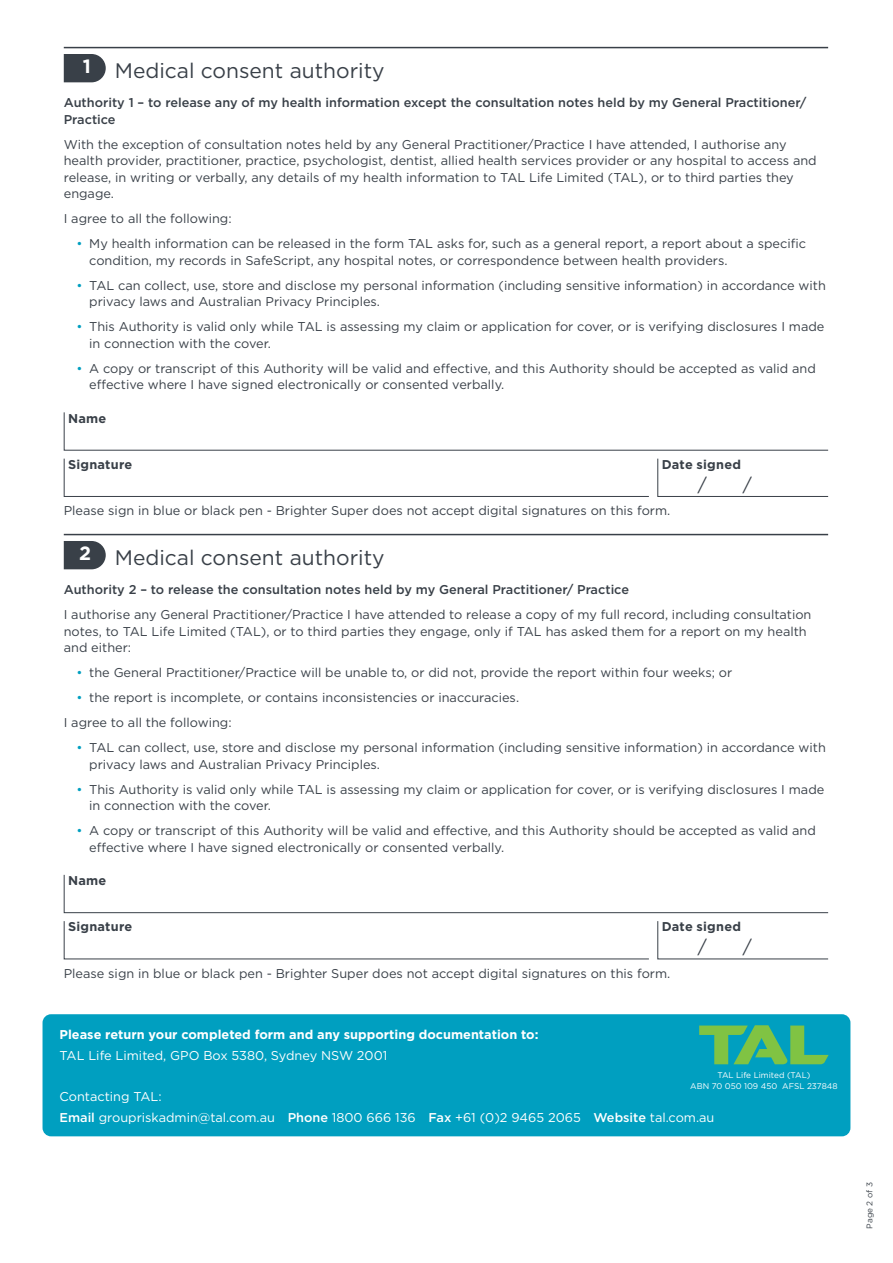
<style>
.page{position:relative;width:893px;height:1263px;background:#fff}
.page>*{position:absolute;margin:0;border:0;box-sizing:border-box;transform-origin:0 0}
.t1{font:21px "Gotham";color:#394048}
.t2{font:18px "Gotham";color:#394048}
.t3{font:12.75px/16.5px "Gotham";color:#394048}
.t4{font:500 12.75px/16.5px "Gotham";color:#394048}
.t5{font:12.75px/20.7px "Gotham";color:#fff}
.t6{font:700 12.75px "Gotham";color:#fff}
.t7{font:700 12.75px "Gotham";letter-spacing:.02em;color:#394048}
.t8{font:8.25px/11.2px "Gotham";color:#fff;text-align:center}
.t9{font:8.25px "Gotham";color:#394048}
.s1{color:#009fc0}
.s2{font-weight:500}
</style>
<div class="page">
<hr style="left:64px;top:47px;width:764px;height:1px;background:#394048">
<svg style="left:64px;top:54px;width:42px;height:28px"></svg>
<svg style="left:63px;top:412px;width:766px;height:39px"></svg>
<svg style="left:63px;top:458px;width:586px;height:39px"></svg>
<svg style="left:657px;top:458px;width:172px;height:39px"></svg>
<hr style="left:64px;top:534px;width:764px;height:1px;background:#394048">
<svg style="left:64px;top:541px;width:42px;height:28px"></svg>
<svg style="left:63px;top:874px;width:766px;height:39px"></svg>
<svg style="left:63px;top:921px;width:586px;height:39px"></svg>
<svg style="left:657px;top:921px;width:172px;height:39px"></svg>
<div style="left:43px;top:1014px;width:807px;height:122px;background:#009fc0;border-radius:9px"></div>
<svg style="left:699px;top:1025px;width:130px;height:39px"></svg>
<h1 class="t1" style="left:83px;top:57px;width:303px"><sup>1</sup> Medical consent authority</h1>
<p class="t4" style="left:64px;top:94px;width:744px">Authority 1 – to release any of my health information except the consultation notes held by my General Practitioner/<br>Practice</p>
<p class="t3" style="left:64px;top:136px;width:754px">With the exception of consultation notes held by any General Practitioner/Practice I have attended, I authorise any health provider, practitioner, practice, psychologist, dentist, allied health services provider or any hospital to access and release, in writing or verbally, any details of my health information to TAL Life Limited (TAL), or to third parties they engage.</p>
<p class="t3" style="left:64px;top:210px;width:169px">I agree to all the following:</p>
<p class="t3" style="left:89px;top:235px;width:718px;text-indent:-13px"><span class="s1">•</span> My health information can be released in the form TAL asks for, such as a general report, a report about a specific condition, my records in SafeScript, any hospital notes, or correspondence between health providers.</p>
<p class="t3" style="left:89px;top:277px;width:738px;text-indent:-13px"><span class="s1">•</span> TAL can collect, use, store and disclose my personal information (including sensitive information) in accordance with privacy laws and Australian Privacy Principles.</p>
<p class="t3" style="left:89px;top:318px;width:737px;text-indent:-13px"><span class="s1">•</span> This Authority is valid only while TAL is assessing my claim or application for cover, or is verifying disclosures I made in connection with the cover.</p>
<p class="t3" style="left:89px;top:360px;width:728px;text-indent:-13px"><span class="s1">•</span> A copy or transcript of this Authority will be valid and effective, and this Authority should be accepted as valid and effective where I have signed electronically or consented verbally.</p>
<p class="t7" style="left:68px;top:410px;width:40px">Name</p>
<p class="t7" style="left:68px;top:456px;width:66px">Signature</p>
<p class="t7" style="left:662px;top:456px;width:81px">Date signed</p>
<h2 class="t2" style="left:698px;top:473px;width:11px">/</h2>
<h2 class="t2" style="left:743px;top:473px;width:11px">/</h2>
<p class="t3" style="left:64px;top:502px;width:608px">Please sign in blue or black pen - Brighter Super does not accept digital signatures on this form.</p>
<h1 class="t1" style="left:79px;top:544px;width:307px"><sup>2</sup> Medical consent authority</h1>
<p class="t4" style="left:64px;top:581px;width:567px">Authority 2 – to release the consultation notes held by my General Practitioner/ Practice</p>
<p class="t3" style="left:64px;top:606px;width:749px">I authorise any General Practitioner/Practice I have attended to release a copy of my full record, including consultation notes, to TAL Life Limited (TAL), or to third parties they engage, only if TAL has asked them for a report on my health and either:</p>
<p class="t3" style="left:77px;top:664px;width:657px"><span class="s1">•</span> the General Practitioner/Practice will be unable to, or did not, provide the report within four weeks; or</p>
<p class="t3" style="left:64px;top:685px;width:457px;line-height:25px;text-indent:13px"><span class="s1">•</span> the report is incomplete, or contains inconsistencies or inaccuracies.<br>I agree to all the following:</p>
<p class="t3" style="left:89px;top:739px;width:738px;text-indent:-13px"><span class="s1">•</span> TAL can collect, use, store and disclose my personal information (including sensitive information) in accordance with privacy laws and Australian Privacy Principles.</p>
<p class="t3" style="left:89px;top:781px;width:737px;text-indent:-13px"><span class="s1">•</span> This Authority is valid only while TAL is assessing my claim or application for cover, or is verifying disclosures I made in connection with the cover.</p>
<p class="t3" style="left:89px;top:822px;width:728px;text-indent:-13px"><span class="s1">•</span> A copy or transcript of this Authority will be valid and effective, and this Authority should be accepted as valid and effective where I have signed electronically or consented verbally.</p>
<p class="t7" style="left:68px;top:872px;width:40px">Name</p>
<p class="t7" style="left:68px;top:918px;width:66px">Signature</p>
<p class="t7" style="left:662px;top:918px;width:81px">Date signed</p>
<h2 class="t2" style="left:698px;top:935px;width:11px">/</h2>
<h2 class="t2" style="left:743px;top:935px;width:11px">/</h2>
<p class="t3" style="left:64px;top:965px;width:608px">Please sign in blue or black pen - Brighter Super does not accept digital signatures on this form.</p>
<p class="t6" style="left:60px;top:1026px;width:480px">Please return your completed form and any supporting documentation to:</p>
<p class="t5" style="left:60px;top:1044px;width:329px">TAL Life Limited, GPO Box 5380, Sydney NSW 2001</p>
<p class="t8" style="left:690px;top:1069px;width:149px">TAL Life Limited (TAL)<br>ABN 70 050 109 450 AFSL 237848</p>
<p class="t5" style="left:60px;top:1086px;width:656px">Contacting TAL:<br><span class="s2">Email</span> groupriskadmin@tal.com.au <span class="s2">Phone</span> 1800 666 136 <span class="s2">Fax</span> +61 (0)2 9465 2065 <span class="s2">Website</span> tal.com.au</p>
<p class="t9" style="left:864px;top:1229px;width:48px;rotate:-90deg">Page 2 of 3</p>
</div>
